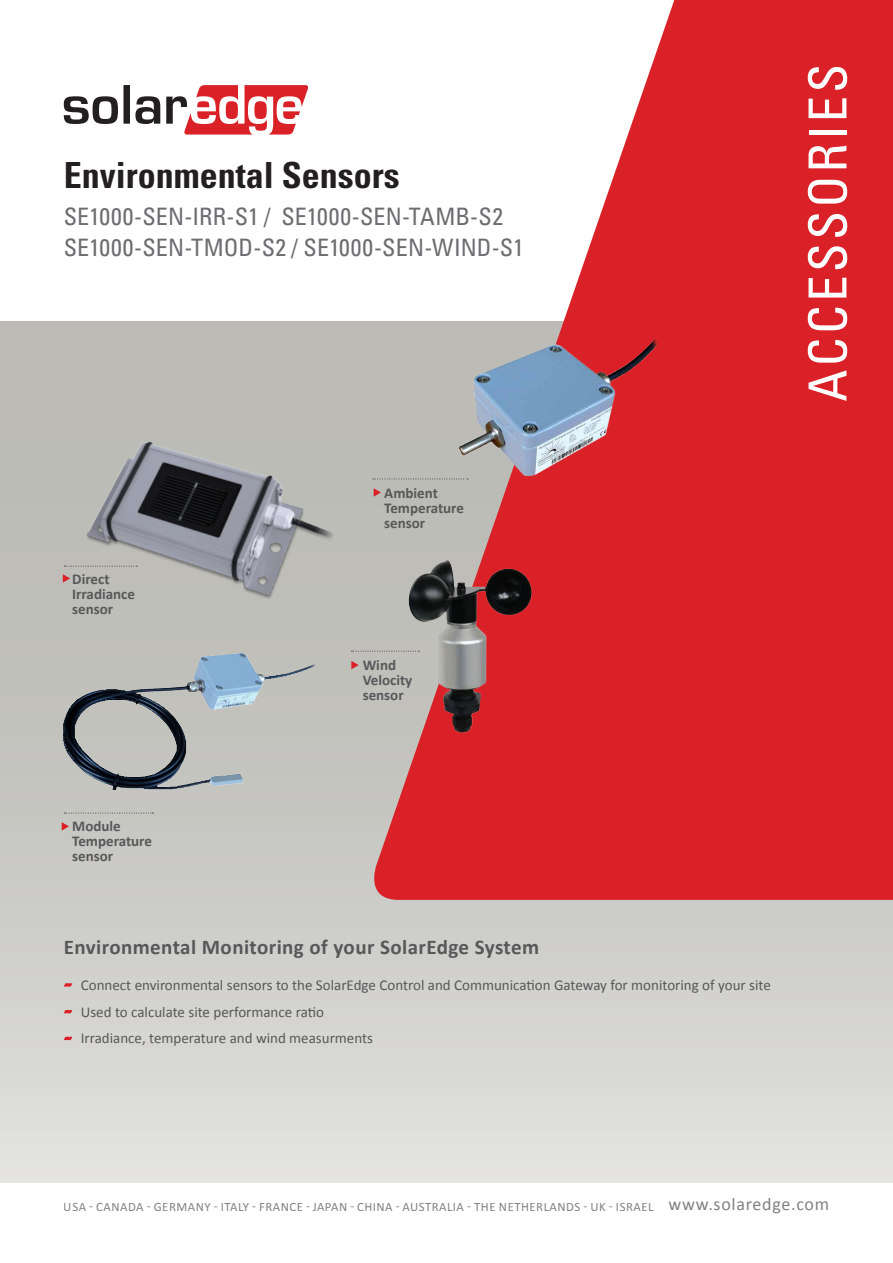
<style>
.page{position:relative;width:893px;height:1263px;background:#fff}
.page>*{position:absolute;margin:0;border:0;box-sizing:border-box;transform-origin:0 0}
.pg1_Family_vertical{font:condensed 52.5px "Univers LT Std";letter-spacing:.06em;color:#fff}
.pg1_Product_Header{font:700 condensed 36px "Univers LT Std";color:#231f20}
.pg1_Product_Subheade{font:condensed 24px/31.5px "Univers LT Std";letter-spacing:.005em;color:#6c6d70}
.pg1_Text_bold{font:700 21px "Calibri";letter-spacing:.02em;color:#57585a}
.pg1_Text_URL{font:18px "Calibri";letter-spacing:.04em;color:#808180}
.Pg1_Text_Bullets{font:15px "Calibri";color:#57585a}
.Pg1_Text_Bullets-2{font:700 15px/15px "Calibri";color:#57585a}
.t1{font:12.75px "Calibri";letter-spacing:.04em;color:#808180}
</style>
<div class="page">
<div style="left:0;top:321px;width:893px;height:861px;background:linear-gradient(to bottom,#b4b3ae,#dbdbd8)"></div>
<svg style="left:364px;top:0;width:529px;height:900px;fill:#da2128"></svg>
<svg style="left:64px;top:85px;width:244px;height:50px"></svg>
<img style="left:70px;top:410px;width:276px;height:225px">
<svg style="left:64px;top:983px;width:8px;height:3px"></svg>
<svg style="left:64px;top:1010px;width:8px;height:3px"></svg>
<svg style="left:64px;top:1037px;width:8px;height:3px"></svg>
<svg style="left:63px;top:574px;width:7px;height:9px"></svg>
<svg style="left:64px;top:566px;width:73px;height:1px"></svg>
<svg style="left:374px;top:488px;width:7px;height:9px"></svg>
<svg style="left:373px;top:478px;width:95px;height:1px"></svg>
<svg style="left:62px;top:822px;width:7px;height:9px"></svg>
<svg style="left:64px;top:812px;width:90px;height:2px"></svg>
<svg style="left:351px;top:661px;width:8px;height:8px"></svg>
<svg style="left:351px;top:651px;width:42px;height:1px"></svg>
<img style="left:393px;top:553px;width:145px;height:187px">
<img style="left:63px;top:654px;width:254px;height:136px">
<img style="left:459px;top:339px;width:199px;height:136px">
<p class="pg1_Product_Header" style="left:64px;top:153px;width:337px">Environmental Sensors</p>
<p class="pg1_Product_Subheade" style="left:64px;top:200px;width:462px">SE1000-SEN-IRR /1S- SE1000-SEN-TAMB 2S-<br>SE1000-SEN-TMOD /2S- SE1000-SEN-WIND 1S-</p>
<p class="Pg1_Text_Bullets-2" style="left:72px;top:571px;width:64px">Direct<br>Irradiance sensor</p>
<p class="Pg1_Text_Bullets-2" style="left:384px;top:485px;width:81px">Ambient<br>Temperature sensor</p>
<p class="Pg1_Text_Bullets-2" style="left:363px;top:657px;width:51px">Wind<br>Velocity sensor</p>
<p class="pg1_Family_vertical" style="left:794px;top:402px;width:339px;rotate:-90deg">ACCESSORIES</p>
<p class="Pg1_Text_Bullets-2" style="left:72px;top:819px;width:81px">Module<br>Temperature sensor</p>
<p class="pg1_Text_bold" style="left:64px;top:934px;width:477px">Environmental Monitoring of your SolarEdge System</p>
<p class="Pg1_Text_Bullets" style="left:81px;top:975px;width:691px">Connect environmental sensors to the SolarEdge Control and Communication Gateway for monitoring of your site</p>
<p class="Pg1_Text_Bullets" style="left:81px;top:1002px;width:245px">Used to calculate site performance ratio</p>
<p class="Pg1_Text_Bullets" style="left:81px;top:1029px;width:294px">Irradiance, temperature and wind measurments</p>
<p class="t1" style="left:64px;top:1198px;width:591px">USA - CANADA - GERMANY - ITALY - FRANCE - JAPAN - CHINA - AUSTRALIA - THE NETHERLANDS - UK - ISRAEL</p>
<p class="pg1_Text_URL" style="left:669px;top:1193px;width:162px">www.solaredge.com</p>
</div>
